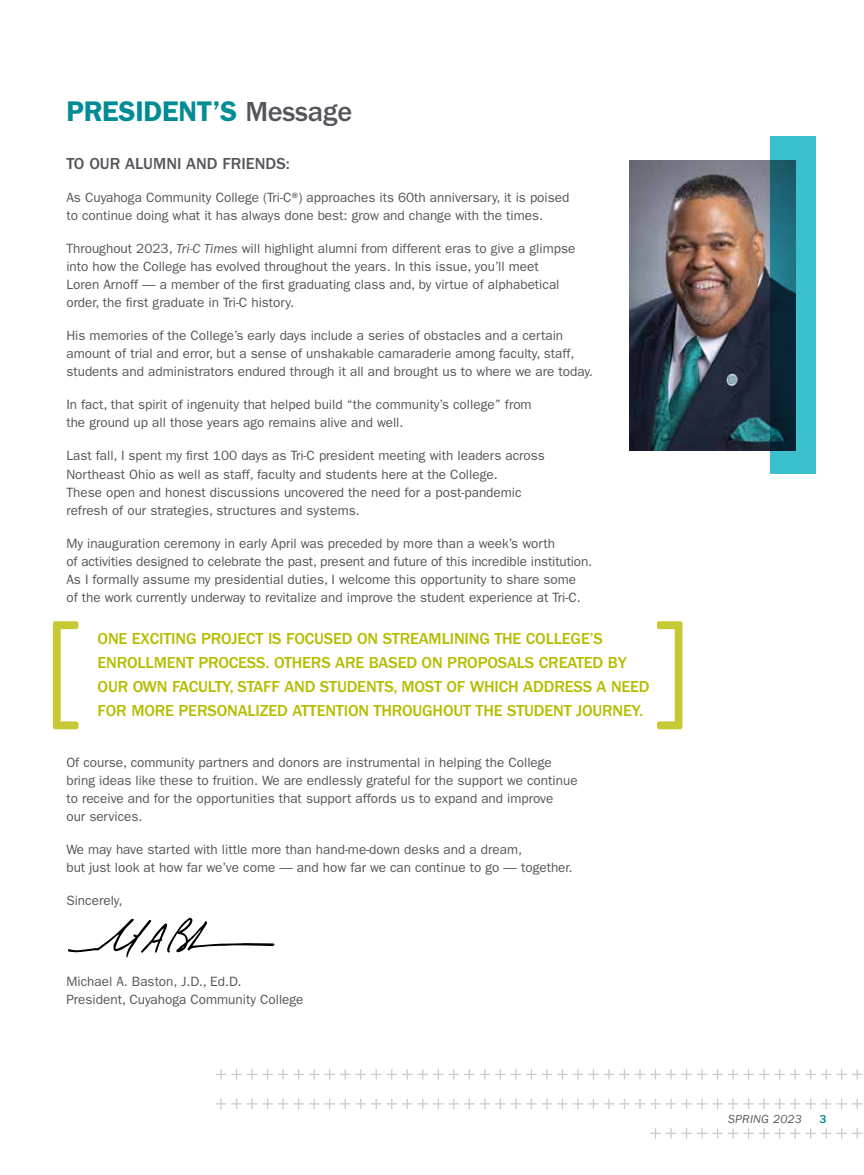
<style>
.page{position:relative;width:864px;height:1175px;background:#fff}
.page>*{position:absolute;margin:0;border:0;box-sizing:border-box;transform-origin:0 0}
.t1{font:600 28.5px "ITC Franklin Gothic Std";letter-spacing:-.01em;color:#008c95}
.t2{font:500 16.5px/24px "ITC Franklin Gothic Std";letter-spacing:-.01em;color:#b5bd00}
.t3{font:500 16.5px "ITC Franklin Gothic Std";color:#54565b}
.t4{font:13.5px/18px "ITC Franklin Gothic Std";color:#54565b}
.t5{font:italic 12px "ITC Franklin Gothic Std";letter-spacing:.02em;color:#54565b}
.t6{font:500 12px "ITC Franklin Gothic Std";color:#008c95}
.s1{font-weight:500;color:#54565b}
.s2{font-style:italic}
</style>
<div class="page">
<svg style="left:650px;top:1128px;width:213px;height:10px"></svg>
<svg style="left:216px;top:1098px;width:647px;height:11px"></svg>
<svg style="left:216px;top:1069px;width:647px;height:10px"></svg>
<img style="left:630px;top:161px;width:141px;height:289px">
<svg style="left:771px;top:136px;width:45px;height:337px;background:#25808e"></svg>
<svg style="left:68px;top:917px;width:207px;height:40px"></svg>
<svg style="left:53px;top:621px;width:25px;height:108px"></svg>
<svg style="left:657px;top:621px;width:25px;height:108px"></svg>
<h1 class="t1" style="left:66px;top:94px;width:287px">PRESIDENT’S <span class="s1">Message</span></h1>
<p class="t3" style="left:66px;top:155px;width:225px">TO OUR ALUMNI AND FRIENDS:</p>
<p class="t4" style="left:66px;top:189px;width:505px">As Cuyahoga Community College (Tri-C®) approaches its 60th anniversary, it is poised to continue doing what it has always done best: grow and change with the times.</p>
<p class="t4" style="left:66px;top:240px;width:511px">Throughout 2023, <span class="s2">Tri-C Times</span> will highlight alumni from different eras to give a glimpse into how the College has evolved throughout the years. In this issue, you’ll meet<br>Loren Arnoff — a member of the first graduating class and, by virtue of alphabetical order, the first graduate in Tri-C history.</p>
<p class="t4" style="left:66px;top:327px;width:528px">His memories of the College’s early days include a series of obstacles and a certain amount of trial and error, but a sense of unshakable camaraderie among faculty, staff, students and administrators endured through it all and brought us to where we are today.</p>
<p class="t4" style="left:66px;top:396px;width:467px">In fact, that spirit of ingenuity that helped build “the community’s college” from the ground up all those years ago remains alive and well.</p>
<p class="t4" style="left:66px;top:447px;width:480px">Last fall, I spent my first 100 days as Tri-C president meeting with leaders across Northeast Ohio as well as staff, faculty and students here at the College.<br>These open and honest discussions uncovered the need for a post-pandemic refresh of our strategies, structures and systems.</p>
<p class="t4" style="left:66px;top:534px;width:527px">My inauguration ceremony in early April was preceded by more than a week’s worth<br>of activities designed to celebrate the past, present and future of this incredible institution.<br>As I formally assume my presidential duties, I welcome this opportunity to share some<br>of the work currently underway to revitalize and improve the student experience at Tri-C.</p>
<p class="t2" style="left:98px;top:627px;width:554px">ONE EXCITING PROJECT IS FOCUSED ON STREAMLINING THE COLLEGE’S ENROLLMENT PROCESS. OTHERS ARE BASED ON PROPOSALS CREATED BY OUR OWN FACULTY, STAFF AND STUDENTS, MOST OF WHICH ADDRESS A NEED FOR MORE PERSONALIZED ATTENTION THROUGHOUT THE STUDENT JOURNEY.</p>
<p class="t4" style="left:66px;top:753px;width:513px">Of course, community partners and donors are instrumental in helping the College bring ideas like these to fruition. We are endlessly grateful for the support we continue to receive and for the opportunities that support affords us to expand and improve<br>our services.</p>
<p class="t4" style="left:66px;top:840px;width:508px">We may have started with little more than hand-me-down desks and a dream,<br>but just look at how far we’ve come — and how far we can continue to go — together.</p>
<p class="t4" style="left:66px;top:891px;width:58px">Sincerely,</p>
<p class="t4" style="left:66px;top:972px;width:239px">Michael A. Baston, J.D., Ed.D.<br>President, Cuyahoga Community College</p>
<p class="t5" style="left:728px;top:1112px;width:75px">SPRING 2023</p>
<p class="t6" style="left:820px;top:1112px;width:9px">3</p>
</div>
